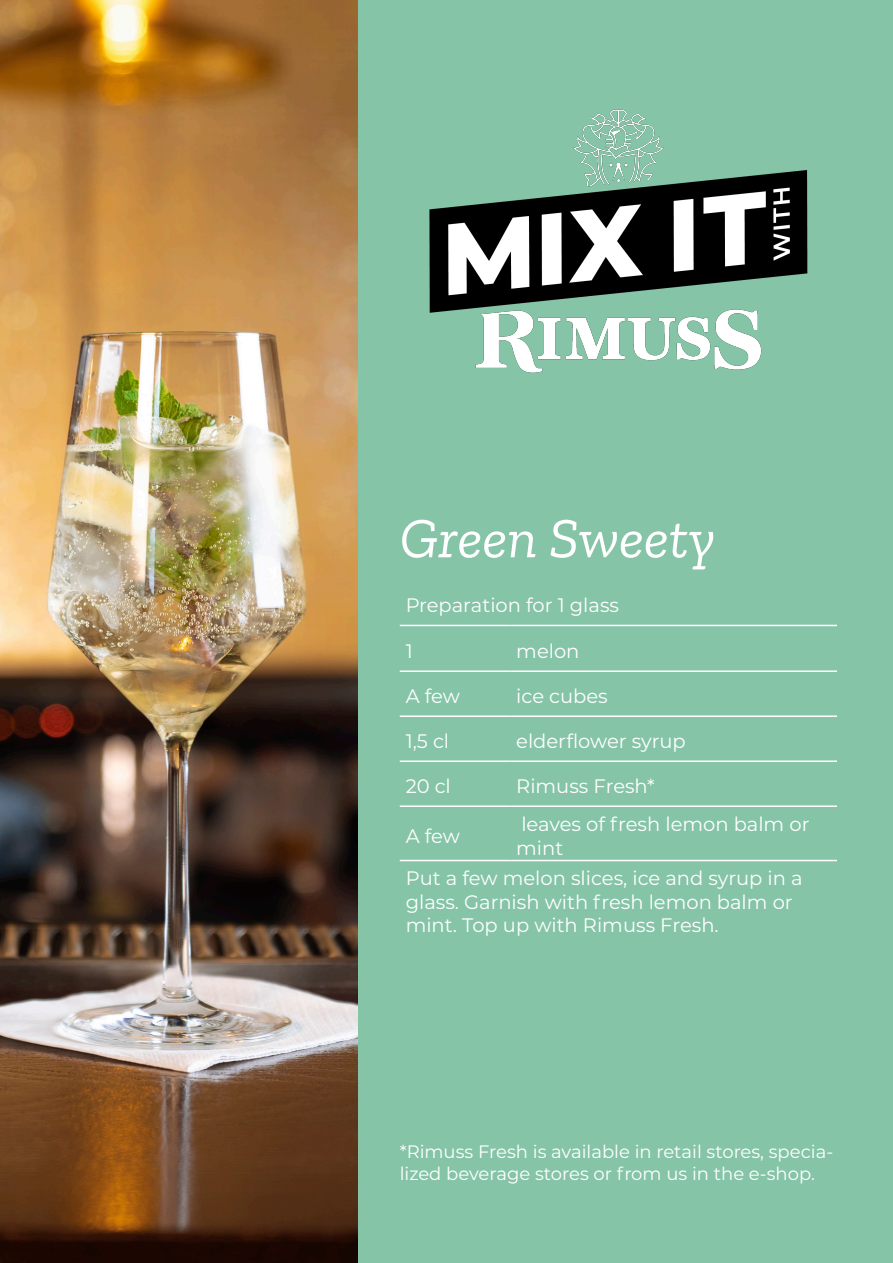
<style>
.page{position:relative;width:893px;height:1263px;background:#fff}
.page>*{position:absolute;margin:0;border:0;box-sizing:border-box;transform-origin:0 0}
.t1{font:italic 57px "Zilla Slab";color:#fff}
.t2{font:19.5px/23.4px "Montserrat";color:#fff}
.t3{font:18px/21.6px "Montserrat";color:#fff}
</style>
<div class="page">
<div style="left:358px;top:0;width:535px;height:1263px;background:#86c4a8"></div>
<img style="left:0;top:0;width:357px;height:1263px">
<img style="left:429px;top:109px;width:379px;height:264px">
<hr style="left:400px;top:715px;width:110px;height:2px;background:#fff">
<hr style="left:510px;top:715px;width:327px;height:2px;background:#fff">
<hr style="left:400px;top:760px;width:110px;height:2px;background:#fff">
<hr style="left:510px;top:760px;width:327px;height:2px;background:#fff">
<hr style="left:400px;top:805px;width:110px;height:2px;background:#fff">
<hr style="left:510px;top:805px;width:327px;height:2px;background:#fff">
<hr style="left:400px;top:670px;width:110px;height:2px;background:#fff">
<hr style="left:510px;top:670px;width:327px;height:2px;background:#fff">
<hr style="left:400px;top:860px;width:110px;height:1px;background:#fff">
<hr style="left:510px;top:860px;width:327px;height:1px;background:#fff">
<hr style="left:400px;top:625px;width:110px;height:1px;background:#fff">
<hr style="left:510px;top:625px;width:327px;height:1px;background:#fff">
<p class="t1" style="left:400px;top:507px;width:317px">Green Sweety</p>
<p class="t2" style="left:406px;top:593px;width:215px">Preparation for 1 glass</p>
<p class="t2" style="left:406px;top:639px;width:9px">1</p>
<p class="t2" style="left:516px;top:639px;width:65px">melon</p>
<p class="t2" style="left:406px;top:684px;width:56px">A few</p>
<p class="t2" style="left:516px;top:684px;width:93px">ice cubes</p>
<p class="t2" style="left:406px;top:729px;width:45px">1,5 cl</p>
<p class="t2" style="left:516px;top:729px;width:171px">elderflower syrup</p>
<p class="t2" style="left:406px;top:774px;width:47px">20 cl</p>
<p class="t2" style="left:516px;top:774px;width:140px">Rimuss Fresh*</p>
<p class="t2" style="left:406px;top:823px;width:56px">A few</p>
<p class="t2" style="left:516px;top:812px;width:295px">leaves of fresh lemon balm or mint</p>
<p class="t2" style="left:406px;top:866px;width:398px">Put a few melon slices, ice and syrup in a glass. Garnish with fresh lemon balm or mint. Top up with Rimuss Fresh.</p>
<p class="t3" style="left:400px;top:1140px;width:435px">*Rimuss Fresh is available in retail stores, specia&shy;lized beverage stores or from us in the e-shop.</p>
</div>
